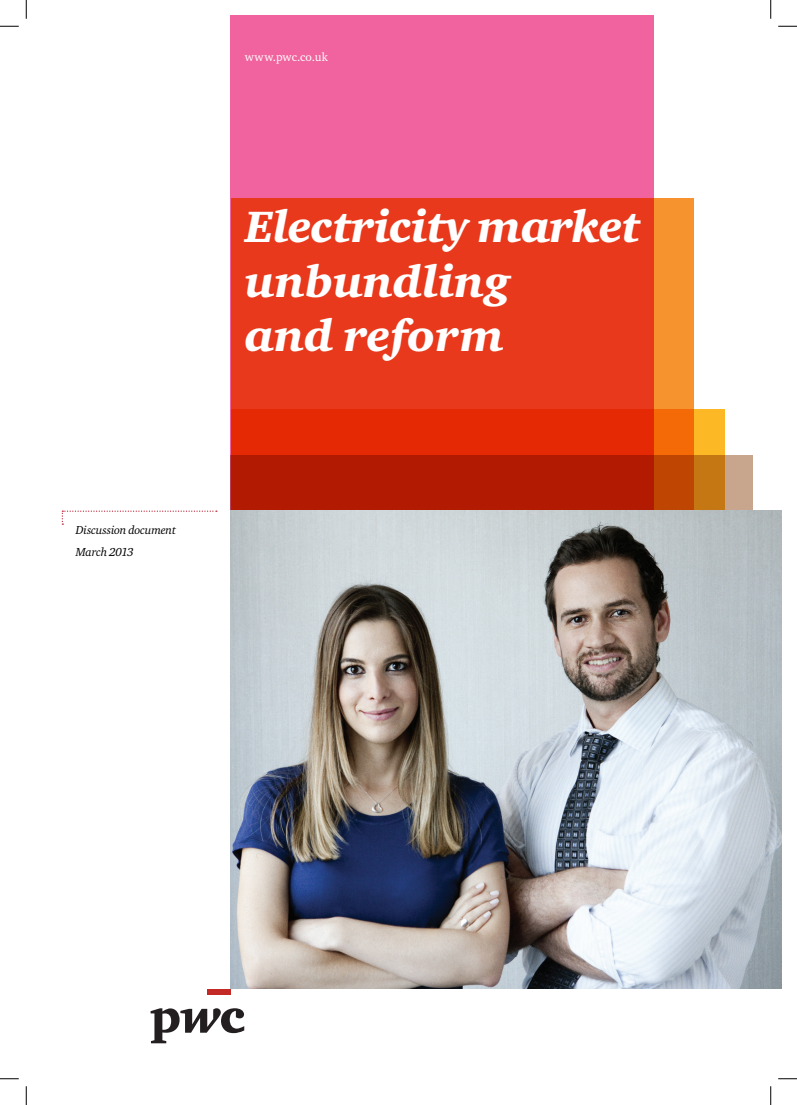
<style>
.page{position:relative;width:797px;height:1105px;background:#fff}
.page>*{position:absolute;margin:0;border:0;box-sizing:border-box;transform-origin:0 0}
.Outcome_Head_1{font:italic 900 45px/54px "Charter ITC Std";color:#fff}
.Folio_issue_Left{font:italic 11.88px "Charter ITC Std";letter-spacing:-.015em;color:#000}
.Body_copy{font:11.88px "Charter ITC Std";letter-spacing:.01em;color:#fff}
</style>
<div class="page">
<svg style="left:151px;top:1008px;width:93px;height:35px"></svg>
<div style="left:231px;top:16px;width:422px;height:973px;background:#f0639e"></div>
<svg style="left:231px;top:198px;width:462px;height:211px;background:#e9401d"></svg>
<svg style="left:231px;top:409px;width:493px;height:46px;background:#e73606"></svg>
<svg style="left:231px;top:455px;width:522px;height:56px;background:#b62d0e"></svg>
<svg style="left:62px;top:511px;width:155px;height:14px"></svg>
<div style="left:207px;top:989px;width:24px;height:6px;background:#c32a25"></div>
<img style="left:231px;top:511px;width:550px;height:478px">
<svg style="left:0;top:25px;width:19px;height:2px"></svg>
<svg style="left:778px;top:25px;width:19px;height:2px"></svg>
<svg style="left:0;top:1078px;width:19px;height:1px"></svg>
<svg style="left:778px;top:1078px;width:19px;height:1px"></svg>
<svg style="left:25px;top:0;width:2px;height:19px"></svg>
<svg style="left:25px;top:1086px;width:2px;height:19px"></svg>
<svg style="left:770px;top:0;width:1px;height:19px"></svg>
<svg style="left:770px;top:1086px;width:1px;height:19px"></svg>
<p class="Folio_issue_Left" style="left:76px;top:523px;width:102px">Discussion document</p>
<p class="Folio_issue_Left" style="left:76px;top:545px;width:59px">March 2013</p>
<p class="Body_copy" style="left:245px;top:50px;width:84px">www.pwc.co.uk</p>
<p class="Outcome_Head_1" style="left:245px;top:200px;width:397px">Electricity market unbundling<br>and reform</p>
</div>
